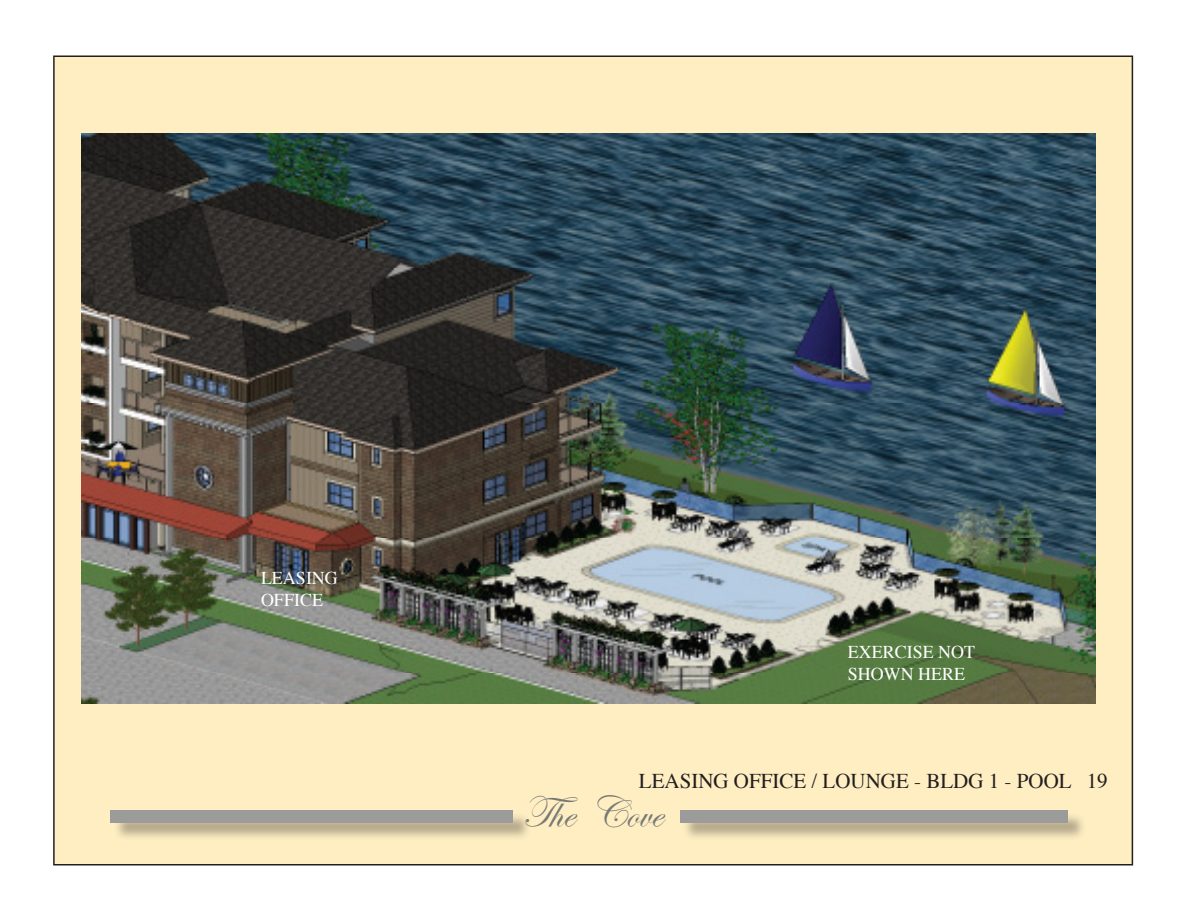
<style>
.page{position:relative;width:1188px;height:918px;background:#fff}
.page>*{position:absolute;margin:0;border:0;box-sizing:border-box;transform-origin:0 0}
.t1{font:45px "Edwardian Script ITC";color:#787976}
.t2{font:21px "Times";color:#231f20}
.t3{font:18px "Times";color:#fff}
</style>
<div class="page">
<div style="left:54px;top:56px;width:1078px;height:809px;background:#feeec2"></div>
<div style="left:682px;top:812px;width:404px;height:29px;background:#231f20;opacity:.34"></div>
<div style="left:680px;top:810px;width:387px;height:13px;background:#9b9b99"></div>
<div style="left:113px;top:812px;width:419px;height:29px;background:#231f20;opacity:.34"></div>
<div style="left:111px;top:810px;width:402px;height:13px;background:#9b9b99"></div>
<img style="left:82px;top:133px;width:1014px;height:570px">
<p class="t3" style="left:261px;top:561px;width:78px">LEASING</p>
<p class="t3" style="left:261px;top:583px;width:64px">OFFICE</p>
<p class="t3" style="left:848px;top:635px;width:129px">EXERCISE NOT</p>
<p class="t3" style="left:848px;top:657px;width:119px">SHOWN HERE</p>
<p class="t2" style="left:639px;top:762px;width:470px">LEASING OFFICE / LOUNGE - BLDG 1 - POOL 19</p>
<p class="t1" style="left:522px;top:788px;width:141px">The Cove</p>
</div>
